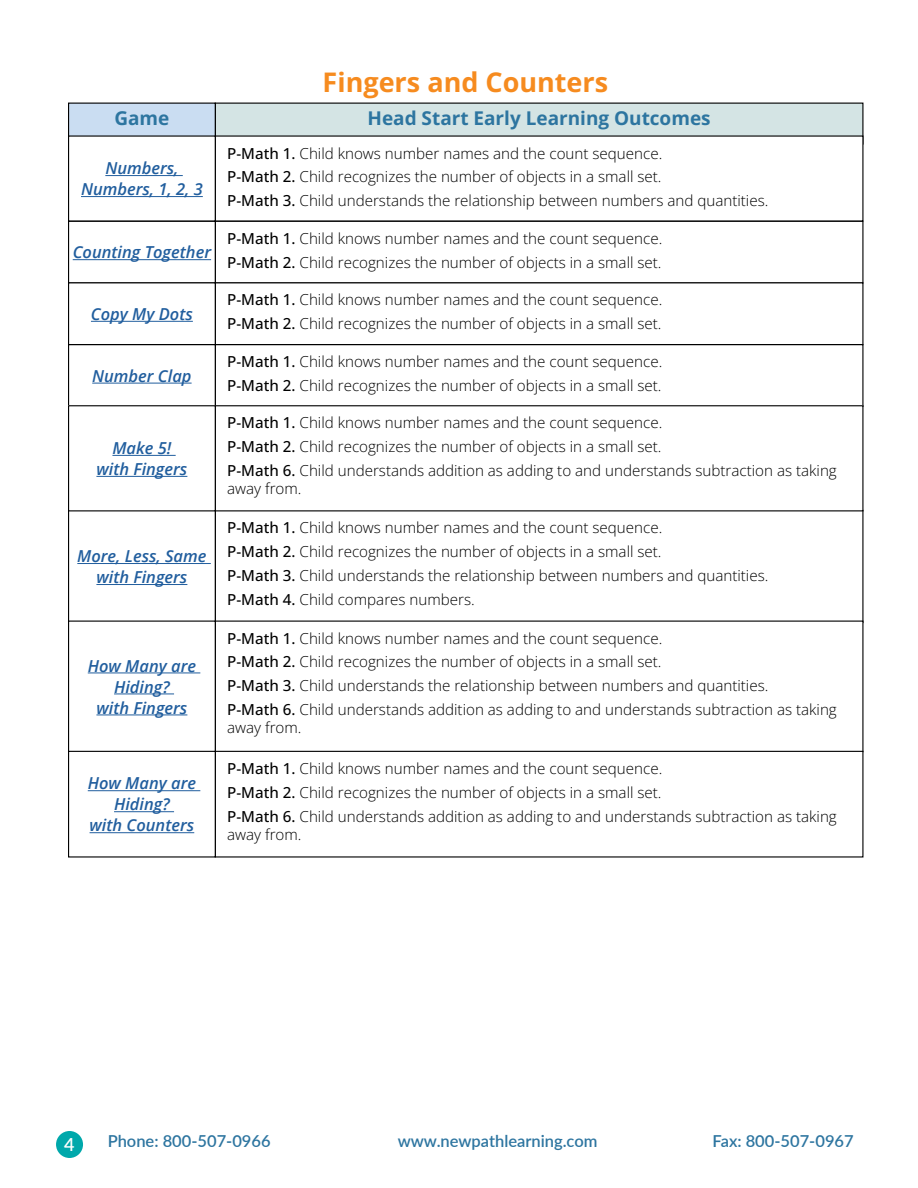
<style>
.page{position:relative;width:918px;height:1188px;background:#fff}
.page>*{position:absolute;margin:0;border:0;box-sizing:border-box;transform-origin:0 0}
.t1{font:700 27px "Open Sans";color:#f68b1f}
.t2{font:700 18.9px "Open Sans";color:#2d75a0}
.t3{font:600 18px "Lato";color:#fff}
.t4{font:italic 600 16.5px/21px "Open Sans";color:#215e9e;text-align:center}
.t5{font:600 16.5px "Lato";color:#2d75a0}
.t6{font:300 15.15px/23.9px "Open Sans";color:#000}
.s1{font-weight:500}
</style>
<div class="page">
<div style="left:56px;top:1131px;width:27px;height:27px;background:#00a8ab;border-radius:50%"></div>
<div style="left:215px;top:103px;width:648px;height:41px;background:#d4e4e4"></div>
<div style="left:69px;top:103px;width:146px;height:41px;background:#caddf2"></div>
<div style="left:68px;top:103px;width:148px;height:42px;border:1px solid #000"></div>
<div style="left:215px;top:282px;width:648px;height:63px;border:1px solid #000"></div>
<div style="left:215px;top:344px;width:648px;height:63px;border:1px solid #000"></div>
<hr style="left:73px;top:259px;width:138px;height:1px;background:#215e9e">
<div style="left:68px;top:221px;width:148px;height:63px;border:1px solid #000"></div>
<hr style="left:91px;top:321px;width:102px;height:1px;background:#215e9e">
<div style="left:68px;top:282px;width:148px;height:63px;border:1px solid #000"></div>
<hr style="left:92px;top:383px;width:100px;height:1px;background:#215e9e">
<div style="left:68px;top:344px;width:148px;height:63px;border:1px solid #000"></div>
<hr style="left:77px;top:563px;width:134px;height:1px;background:#215e9e">
<hr style="left:96px;top:584px;width:91px;height:1px;background:#215e9e">
<div style="left:68px;top:510px;width:148px;height:113px;border:1px solid #000"></div>
<div style="left:215px;top:405px;width:648px;height:106px;border:1px solid #000"></div>
<hr style="left:112px;top:455px;width:64px;height:1px;background:#215e9e">
<hr style="left:96px;top:476px;width:91px;height:1px;background:#215e9e">
<div style="left:68px;top:405px;width:148px;height:106px;border:1px solid #000"></div>
<hr style="left:88px;top:673px;width:112px;height:1px;background:#215e9e">
<hr style="left:114px;top:694px;width:60px;height:1px;background:#215e9e">
<hr style="left:96px;top:715px;width:91px;height:1px;background:#215e9e">
<div style="left:68px;top:621px;width:148px;height:131px;border:1px solid #000"></div>
<div style="left:215px;top:751px;width:648px;height:107px;border:1px solid #000"></div>
<hr style="left:88px;top:790px;width:112px;height:1px;background:#215e9e">
<hr style="left:114px;top:811px;width:60px;height:1px;background:#215e9e">
<hr style="left:90px;top:832px;width:104px;height:1px;background:#215e9e">
<div style="left:68px;top:751px;width:148px;height:107px;border:1px solid #000"></div>
<div style="left:215px;top:136px;width:648px;height:85px;background:#fff"></div>
<div style="left:215px;top:135px;width:648px;height:87px;border:1px solid #000"></div>
<div style="left:69px;top:136px;width:146px;height:85px;background:#fff"></div>
<hr style="left:105px;top:175px;width:78px;height:1px;background:#215e9e">
<hr style="left:81px;top:196px;width:122px;height:1px;background:#215e9e">
<div style="left:68px;top:135px;width:148px;height:87px;border:1px solid #000"></div>
<h1 class="t1" style="left:323px;top:63px;width:287px">Fingers and Counters</h1>
<p class="t2" style="left:114px;top:106px;width:57px">Game</p>
<p class="t2" style="left:368px;top:106px;width:345px">Head Start Early Learning Outcomes</p>
<p class="t4" style="left:81px;top:158px;width:123px">Numbers,<br>Numbers, 1, 2, 3</p>
<p class="t4" style="left:73px;top:242px;width:140px">Counting Together</p>
<p class="t4" style="left:91px;top:303px;width:103px">Copy My Dots</p>
<p class="t4" style="left:92px;top:365px;width:101px">Number Clap</p>
<p class="t4" style="left:96px;top:437px;width:92px">Make 5! with Fingers</p>
<p class="t4" style="left:77px;top:545px;width:131px">More, Less, Same with Fingers</p>
<p class="t4" style="left:88px;top:655px;width:110px">How Many are<br>Hiding?<br>with Fingers</p>
<p class="t4" style="left:88px;top:773px;width:110px">How Many are<br>Hiding?<br>with Counters</p>
<p class="t6" style="left:227px;top:141px;width:543px"><span class="s1">P-Math 1.</span> Child knows number names and the count sequence.<br><span class="s1">P-Math 2.</span> Child recognizes the number of objects in a small set.<br><span class="s1">P-Math 3.</span> Child understands the relationship between numbers and quantities.</p>
<p class="t6" style="left:227px;top:226px;width:437px"><span class="s1">P-Math 1.</span> Child knows number names and the count sequence.<br><span class="s1">P-Math 2.</span> Child recognizes the number of objects in a small set.</p>
<p class="t6" style="left:227px;top:288px;width:437px"><span class="s1">P-Math 1.</span> Child knows number names and the count sequence.<br><span class="s1">P-Math 2.</span> Child recognizes the number of objects in a small set.</p>
<p class="t6" style="left:227px;top:349px;width:437px"><span class="s1">P-Math 1.</span> Child knows number names and the count sequence.<br><span class="s1">P-Math 2.</span> Child recognizes the number of objects in a small set.</p>
<p class="t6" style="left:227px;top:410px;width:611px"><span class="s1">P-Math 1.</span> Child knows number names and the count sequence.<br><span class="s1">P-Math 2.</span> Child recognizes the number of objects in a small set.<br><span class="s1">P-Math 6.</span> Child understands addition as adding to and understands subtraction as taking</p>
<p class="t6" style="left:227px;top:476px;width:76px">away from.</p>
<p class="t6" style="left:227px;top:515px;width:543px"><span class="s1">P-Math 1.</span> Child knows number names and the count sequence.<br><span class="s1">P-Math 2.</span> Child recognizes the number of objects in a small set.<br><span class="s1">P-Math 3.</span> Child understands the relationship between numbers and quantities.<br><span class="s1">P-Math 4.</span> Child compares numbers.</p>
<p class="t6" style="left:227px;top:626px;width:611px"><span class="s1">P-Math 1.</span> Child knows number names and the count sequence.<br><span class="s1">P-Math 2.</span> Child recognizes the number of objects in a small set.<br><span class="s1">P-Math 3.</span> Child understands the relationship between numbers and quantities.<br><span class="s1">P-Math 6.</span> Child understands addition as adding to and understands subtraction as taking</p>
<p class="t6" style="left:227px;top:716px;width:76px">away from.</p>
<p class="t6" style="left:227px;top:756px;width:611px"><span class="s1">P-Math 1.</span> Child knows number names and the count sequence.<br><span class="s1">P-Math 2.</span> Child recognizes the number of objects in a small set.<br><span class="s1">P-Math 6.</span> Child understands addition as adding to and understands subtraction as taking</p>
<p class="t6" style="left:227px;top:822px;width:76px">away from.</p>
<p class="t3" style="left:64px;top:1131px;width:12px">4</p>
<p class="t5" style="left:108px;top:1129px;width:165px">Phone: 800-507-0966</p>
<p class="t5" style="left:398px;top:1129px;width:201px">www.newpathlearning.com</p>
<p class="t5" style="left:713px;top:1129px;width:143px">Fax: 800-507-0967</p>
</div>
